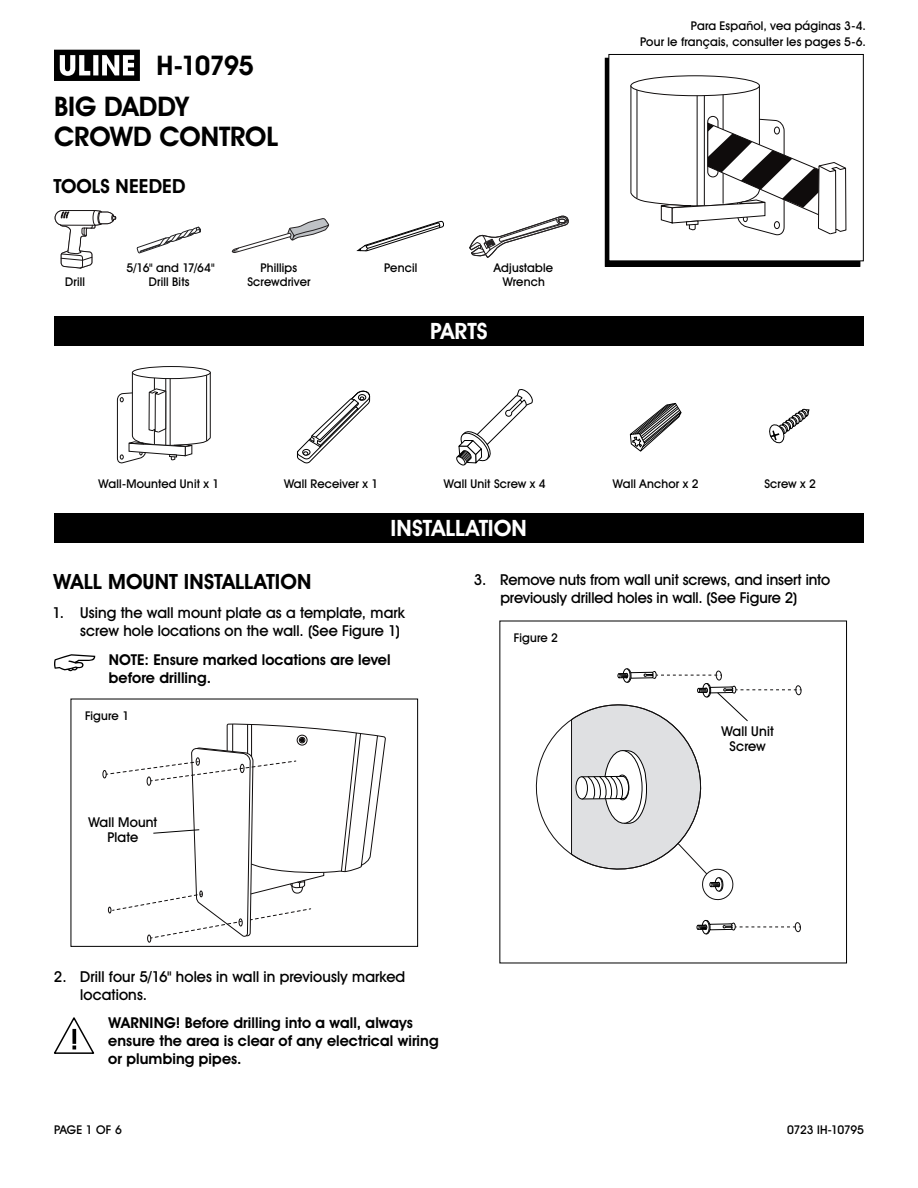
<style>
.page{position:relative;width:918px;height:1188px;background:#fff}
.page>*{position:absolute;margin:0;border:0;box-sizing:border-box;transform-origin:0 0}
.t1{font:700 27px/30px "Uline Two Knine";letter-spacing:-.01em;color:#000}
.t2{font:700 22.5px "Uline Two Knine";color:#fff}
.t3{font:700 21px "Uline Two Knine";letter-spacing:.005em;color:#000}
.t4{font:700 19.5px "Uline Two Knine";letter-spacing:.005em;color:#000}
.t5{font:15px/18px "Uline Two Knine";color:#000}
.t6{font:700 15px/18px "Uline Two Knine";letter-spacing:.005em;color:#000}
.t7{font:13.5px/15px "Uline Two Knine";letter-spacing:.01em;color:#000;text-align:center}
.t8{font:12px/14.4px "Uline Two Knine";letter-spacing:.015em;color:#000;text-align:center}
.t9{font:12px "Uline Two Knine";letter-spacing:-.025em;color:#000}
</style>
<div class="page">
<svg style="left:54px;top:50px;width:86px;height:31px"></svg>
<div style="left:54px;top:316px;width:810px;height:30px;background:#000"></div>
<div style="left:54px;top:513px;width:810px;height:30px;background:#000"></div>
<div style="left:605px;top:58px;width:255px;height:208px;background:#000"></div>
<div style="left:609px;top:54px;width:254px;height:207px;background:#fff"></div>
<div style="left:608px;top:54px;width:256px;height:207px;border:1px solid #000"></div>
<svg style="left:54px;top:654px;width:41px;height:17px"></svg>
<svg style="left:54px;top:1017px;width:40px;height:37px"></svg>
<svg style="left:55px;top:210px;width:61px;height:58px"></svg>
<svg style="left:137px;top:226px;width:64px;height:27px"></svg>
<svg style="left:232px;top:218px;width:97px;height:35px"></svg>
<div style="left:795px;top:922px;width:6px;height:10px;border:1px solid #121010;border-radius:50%"></div>
<div style="left:795px;top:685px;width:7px;height:10px;border:1px solid #121010;border-radius:50%"></div>
<svg style="left:697px;top:920px;width:103px;height:14px"></svg>
<div style="left:71px;top:699px;width:347px;height:248px;border:1px solid #000"></div>
<svg style="left:630px;top:76px;width:217px;height:160px"></svg>
<div style="left:631px;top:76px;width:128px;height:20px;background:#fff;border-radius:50%"></div>
<div style="left:631px;top:75px;width:129px;height:21px;border:1px solid #0f0c0c;border-radius:50%"></div>
<svg style="left:103px;top:723px;width:283px;height:220px"></svg>
<svg style="left:629px;top:403px;width:53px;height:49px"></svg>
<svg style="left:769px;top:408px;width:41px;height:36px"></svg>
<svg style="left:297px;top:390px;width:74px;height:74px"></svg>
<svg style="left:456px;top:389px;width:77px;height:77px"></svg>
<svg style="left:117px;top:372px;width:94px;height:92px"></svg>
<div style="left:132px;top:367px;width:78px;height:12px;background:#fff;border-radius:50%"></div>
<div style="left:132px;top:366px;width:79px;height:13px;border:1px solid #121010;border-radius:50%"></div>
<svg style="left:535px;top:668px;width:266px;height:233px"></svg>
<svg style="left:356px;top:220px;width:88px;height:32px"></svg>
<svg style="left:469px;top:215px;width:100px;height:43px"></svg>
<h1 class="t1" style="left:157px;top:50px;width:99px">H-10795</h1>
<h1 class="t1" style="left:54px;top:91px;width:226px">BIG DADDY<br>CROWD CONTROL</h1>
<h3 class="t4" style="left:53px;top:174px;width:134px">TOOLS NEEDED</h3>
<p class="t8" style="left:65px;top:274px;width:21px">Drill</p>
<p class="t8" style="left:127px;top:260px;width:90px">5/16" and 17/64"<br>Drill Bits</p>
<p class="t8" style="left:247px;top:260px;width:65px">Phillips<br>Screwdriver</p>
<p class="t8" style="left:384px;top:260px;width:35px">Pencil</p>
<p class="t8" style="left:494px;top:260px;width:61px">Adjustable<br>Wrench</p>
<h2 class="t2" style="left:430px;top:318px;width:59px">PARTS</h2>
<p class="t8" style="left:640px;top:17px;width:227px;line-height:16.8px;text-align:right">Para Español, vea páginas 3-4.<br>Pour le français, consulter les pages 5-6.</p>
<p class="t8" style="left:99px;top:476px;width:122px">Wall-Mounted Unit x 1</p>
<p class="t8" style="left:284px;top:476px;width:96px">Wall Receiver x 1</p>
<p class="t8" style="left:444px;top:476px;width:103px">Wall Unit Screw x 4</p>
<p class="t8" style="left:613px;top:476px;width:87px">Wall Anchor x 2</p>
<p class="t8" style="left:764px;top:476px;width:53px">Screw x 2</p>
<h2 class="t2" style="left:391px;top:514px;width:138px">INSTALLATION</h2>
<h3 class="t3" style="left:54px;top:569px;width:259px">WALL MOUNT INSTALLATION</h3>
<p class="t5" style="left:80px;top:604px;width:326px;text-indent:-28px">1. Using the wall mount plate as a template, mark screw hole locations on the wall. (See Figure 1)</p>
<p class="t6" style="left:109px;top:650px;width:283px">NOTE: Ensure marked locations are level before drilling.</p>
<p class="t8" style="left:85px;top:709px;width:46px">Figure 1</p>
<p class="t7" style="left:88px;top:814px;width:70px">Wall Mount<br>Plate</p>
<p class="t5" style="left:474px;top:570px;width:358px;text-align:center">3. Remove nuts from wall unit screws, and insert into previously drilled holes in wall. (See Figure 2)</p>
<p class="t8" style="left:514px;top:631px;width:46px">Figure 2</p>
<p class="t7" style="left:722px;top:723px;width:54px">Wall Unit<br>Screw</p>
<p class="t5" style="left:80px;top:967px;width:326px;text-indent:-26px">2. Drill four 5/16" holes in wall in previously marked locations.</p>
<p class="t6" style="left:108px;top:1014px;width:332px">WARNING! Before drilling into a wall, always ensure the area is clear of any electrical wiring or plumbing pipes.</p>
<p class="t8" style="left:54px;top:1122px;width:69px">PAGE 1 OF 6</p>
<p class="t9" style="left:787px;top:1122px;width:78px">0723 IH-10795</p>
</div>
